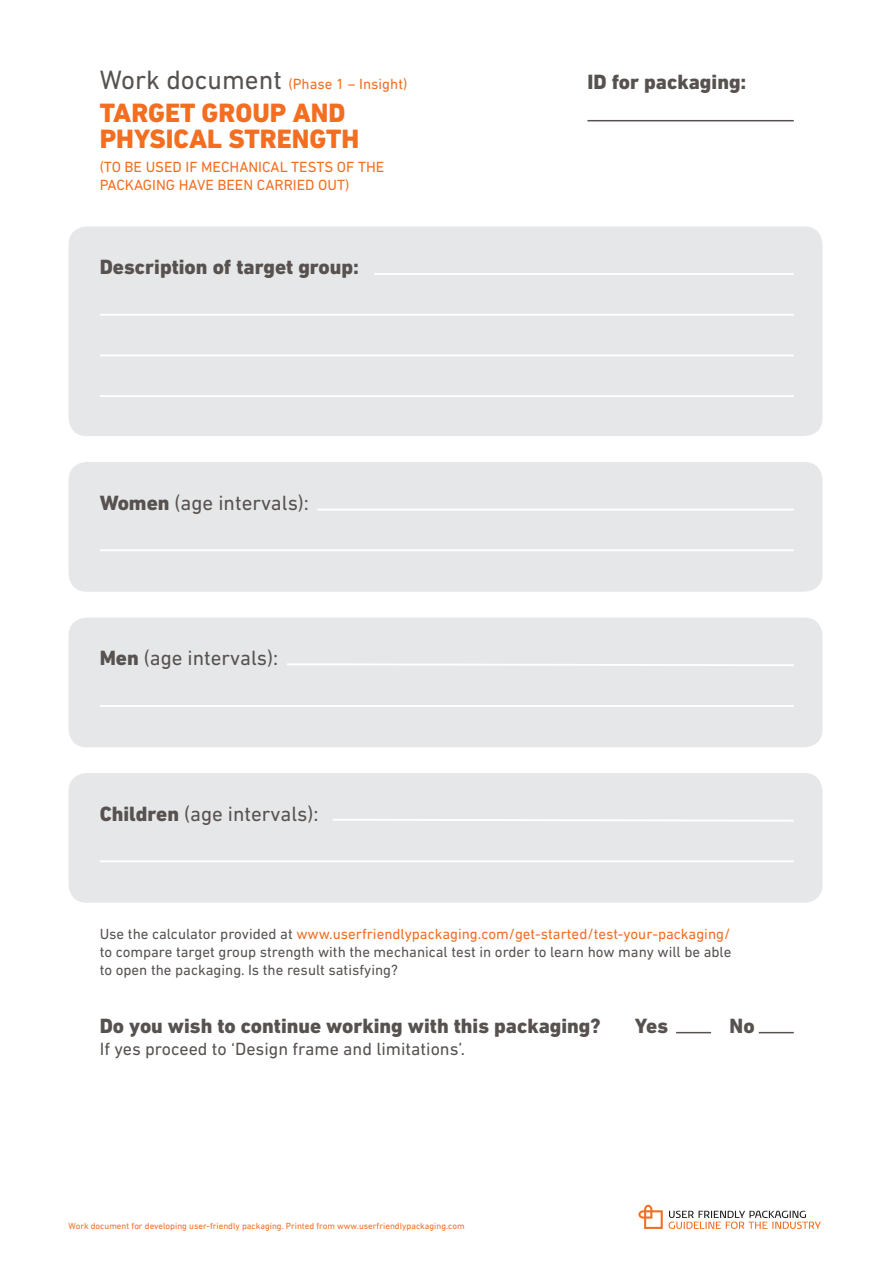
<style>
.page{position:relative;width:893px;height:1263px;background:#fff}
.page>*{position:absolute;margin:0;border:0;box-sizing:border-box;transform-origin:0 0}
.t1{font:800 27px "DIN Next LT Pro";color:#f36e21}
.t2{font:800 21px "DIN Next LT Pro";color:#57524f}
.t3{font:21px "DIN Next LT Pro";color:#57524f}
.t4{font:18px "DIN Next LT Pro";color:#57524f}
.t5{font:15px "DIN Next LT Pro";color:#f36e21}
.t6{font:15px "DIN Next LT Pro";color:#57524f}
.t7{font:9px "DIN Next LT Pro";color:#f36e21}
.s1{font-size:27px;color:#57524f}
.s2{font-weight:800}
.s3{color:#57524f}
</style>
<div class="page">
<div style="left:69px;top:226px;width:753px;height:210px;background:#e6e7e9;border-radius:18px"></div>
<div style="left:69px;top:773px;width:753px;height:130px;background:#e6e7e9;border-radius:18px"></div>
<div style="left:69px;top:618px;width:753px;height:129px;background:#e6e7e9;border-radius:18px"></div>
<div style="left:69px;top:462px;width:753px;height:130px;background:#e6e7e9;border-radius:18px"></div>
<hr style="left:374px;top:273px;width:420px;height:2px;background:#fff">
<svg style="left:333px;top:819px;width:461px;height:3px"></svg>
<svg style="left:287px;top:663px;width:507px;height:3px"></svg>
<hr style="left:317px;top:509px;width:477px;height:1px;background:#fff">
<hr style="left:100px;top:314px;width:694px;height:2px;background:#fff">
<hr style="left:100px;top:860px;width:694px;height:2px;background:#fff">
<hr style="left:100px;top:705px;width:694px;height:2px;background:#fff">
<hr style="left:100px;top:549px;width:694px;height:2px;background:#fff">
<hr style="left:100px;top:354px;width:694px;height:2px;background:#fff">
<hr style="left:100px;top:395px;width:694px;height:2px;background:#fff">
<svg style="left:669px;top:1211px;width:152px;height:18px"></svg>
<svg style="left:638px;top:1205px;width:25px;height:24px"></svg>
<hr style="left:587px;top:120px;width:207px;height:1px;background:#57524f">
<hr style="left:676px;top:1032px;width:35px;height:1px;background:#57524f">
<hr style="left:759px;top:1032px;width:35px;height:1px;background:#57524f">
<p class="t5" style="left:100px;top:75px;width:309px"><span class="s1">Work document</span> (Phase 1 – Insight)</p>
<p class="t2" style="left:587px;top:70px;width:161px">ID for packaging:</p>
<p class="t1" style="left:100px;top:96px;width:247px">TARGET GROUP AND</p>
<p class="t1" style="left:100px;top:123px;width:261px">PHYSICAL STRENGTH</p>
<p class="t5" style="left:100px;top:158px;width:286px">(TO BE USED IF MECHANICAL TESTS OF THE</p>
<p class="t5" style="left:100px;top:176px;width:251px">PACKAGING HAVE BEEN CARRIED OUT)</p>
<p class="t2" style="left:100px;top:255px;width:261px">Description of target group:</p>
<p class="t3" style="left:100px;top:490px;width:211px"><span class="s2">Women</span> (age intervals):</p>
<p class="t3" style="left:100px;top:646px;width:180px"><span class="s2">Men</span> (age intervals):</p>
<p class="t3" style="left:100px;top:801px;width:220px"><span class="s2">Children</span> (age intervals):</p>
<p class="t5" style="left:100px;top:925px;width:632px"><span class="s3">Use the calculator provided at</span> www.userfriendlypackaging.com/get-started/test-your-packaging/</p>
<p class="t6" style="left:100px;top:943px;width:633px">to compare target group strength with the mechanical test in order to learn how many will be able</p>
<p class="t6" style="left:100px;top:961px;width:300px">to open the packaging. Is the result satisfying?</p>
<p class="t2" style="left:100px;top:1013px;width:502px">Do you wish to continue working with this packaging?</p>
<p class="t4" style="left:100px;top:1038px;width:367px">If yes proceed to ‘Design frame and limitations’.</p>
<p class="t2" style="left:635px;top:1013px;width:35px">Yes</p>
<p class="t2" style="left:730px;top:1013px;width:27px">No</p>
<p class="t7" style="left:69px;top:1220px;width:398px">Work document for developing user-friendly packaging. Printed from www.userfriendlypackaging.com</p>
</div>
